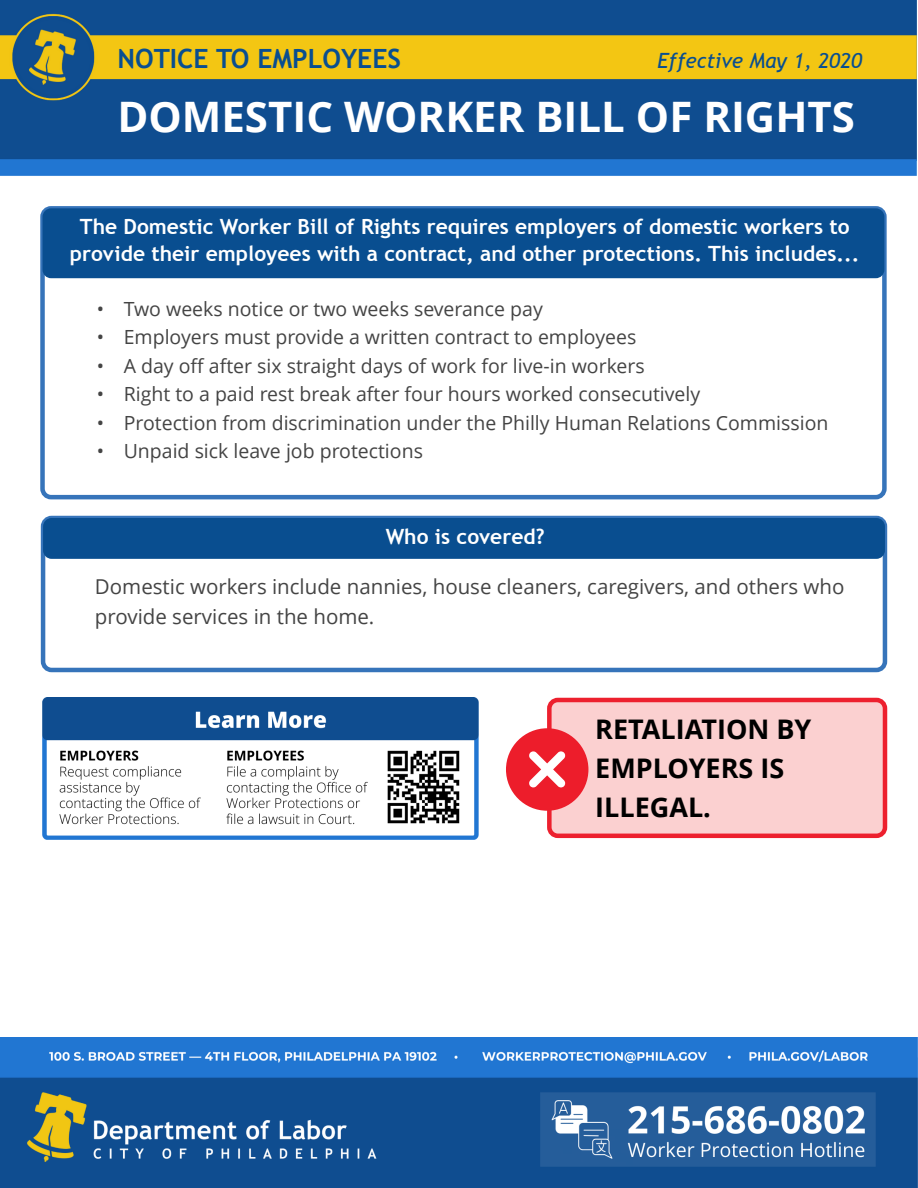
<style>
.page{position:relative;width:918px;height:1188px;background:#fff}
.page>*{position:absolute;margin:0;border:0;box-sizing:border-box;transform-origin:0 0}
.t1{font:700 42px "Open Sans";color:#fff}
.t2{font:700 27px/39px "Open Sans";color:#000}
.t3{font:700 26.55px "Trebuchet MS";color:#094e90}
.t4{font:700 21px/27px "Trebuchet MS";color:#fff;text-align:center}
.t5{font:italic 21px "Trebuchet MS";color:#094e90}
.t6{font:20.55px/30px "Open Sans";color:#444}
.t7{font:19.5px "Open Sans";color:#444}
</style>
<div class="page">
<img style="left:0;top:0;width:917px;height:176px">
<div style="left:40px;top:206px;width:847px;height:293px;border:4px solid #3674ba;border-radius:9px"></div>
<div style="left:43px;top:208px;width:841px;height:70px;background:#094e90;border-radius:9px"></div>
<img style="left:0;top:1037px;width:918px;height:151px">
<img style="left:42px;top:697px;width:437px;height:143px">
<img style="left:382px;top:745px;width:83px;height:83px">
<div style="left:549px;top:700px;width:336px;height:136px;background:#fbd0d0;border-radius:9px"></div>
<div style="left:547px;top:698px;width:340px;height:140px;border:4px solid #ed202e;border-radius:9px"></div>
<div style="left:506px;top:728px;width:82px;height:82px;background:#ed1d2b;border-radius:50%"></div>
<svg style="left:529px;top:751px;width:37px;height:37px"></svg>
<div style="left:41px;top:516px;width:846px;height:156px;border:4px solid #3674ba;border-radius:9px"></div>
<div style="left:43px;top:518px;width:842px;height:41px;background:#094e90;border-radius:9px"></div>
<h3 class="t3" style="left:117px;top:42px;width:285px">NOTICE TO EMPLOYEES</h3>
<h1 class="t1" style="left:117px;top:87px;width:739px">DOMESTIC WORKER BILL OF RIGHTS</h1>
<p class="t5" style="left:657px;top:48px;width:206px">Effective May 1, 2020</p>
<p class="t4" style="left:70px;top:214px;width:791px">The Domestic Worker Bill of Rights requires employers of domestic workers to provide their employees with a contract, and other protections. This includes...</p>
<p class="t7" style="left:124px;top:295px;width:421px">Two weeks notice or two weeks severance pay</p>
<p class="t7" style="left:97px;top:295px;width:9px">•</p>
<p class="t7" style="left:97px;top:324px;width:9px">•</p>
<p class="t7" style="left:124px;top:324px;width:514px">Employers must provide a written contract to employees</p>
<p class="t7" style="left:97px;top:352px;width:9px">•</p>
<p class="t7" style="left:124px;top:352px;width:522px">A day off after six straight days of work for live i n- workers</p>
<p class="t7" style="left:97px;top:381px;width:9px">•</p>
<p class="t7" style="left:124px;top:381px;width:578px">Right to a paid rest break after four hours worked consecutively</p>
<p class="t7" style="left:97px;top:409px;width:9px">•</p>
<p class="t7" style="left:124px;top:409px;width:706px">Protection from discrimination under the Philly Human Relations Commission</p>
<p class="t7" style="left:97px;top:438px;width:9px">•</p>
<p class="t7" style="left:124px;top:438px;width:301px">Unpaid sick leave job protections</p>
<p class="t4" style="left:386px;top:523px;width:161px">Who is covered?</p>
<p class="t6" style="left:95px;top:571px;width:751px">Domestic workers include nannies, house cleaners, caregivers, and others who provide services in the home.</p>
<h2 class="t2" style="left:595px;top:709px;width:218px">RETALIATION BY<br>EMPLOYERS IS<br>ILLEGAL.</h2>
</div>
